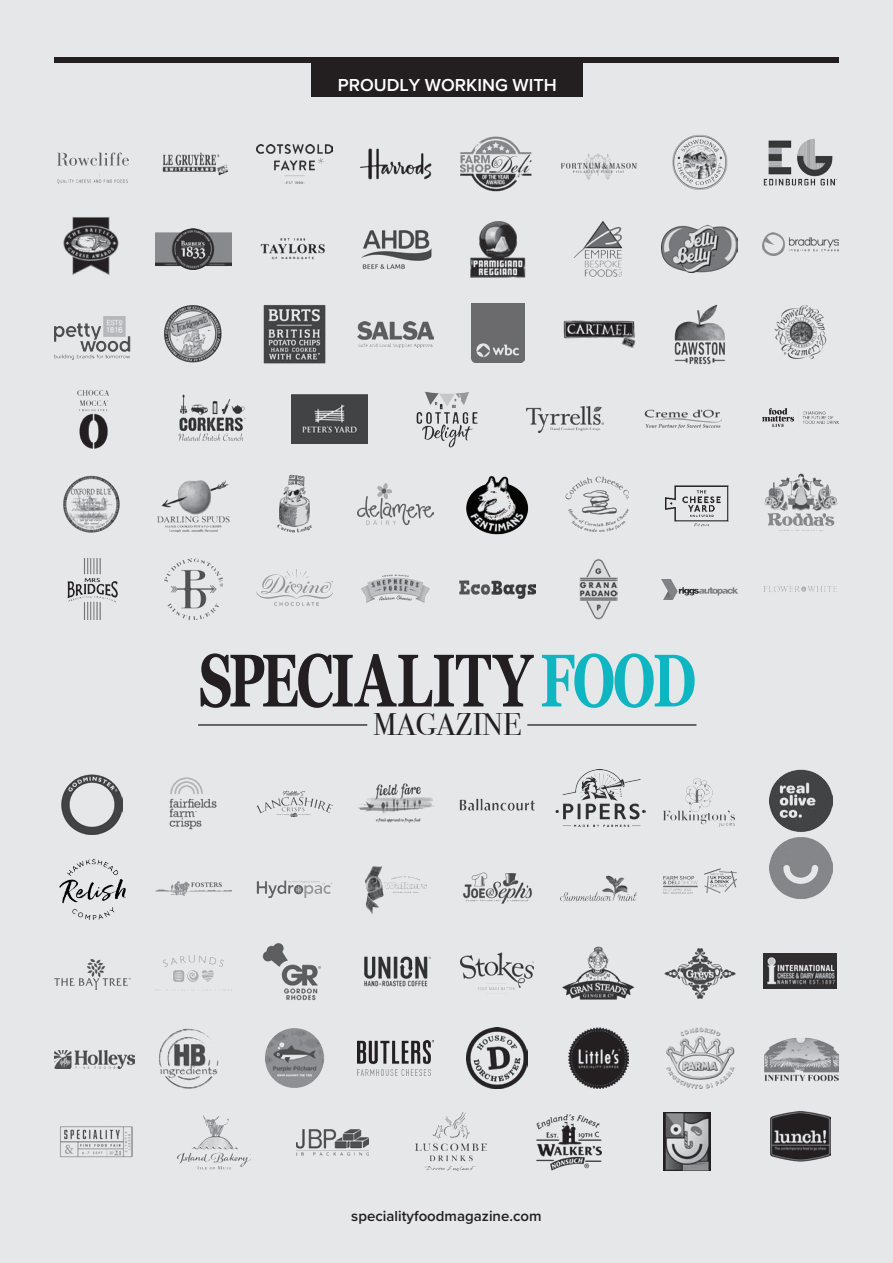
<style>
.page{position:relative;width:893px;height:1263px;background:#e6e7e9}
.page>*{position:absolute;margin:0;border:0;box-sizing:border-box;transform-origin:0 0}
.t1{font:700 74.55px "Georgia";letter-spacing:-.05em;color:#231f20;scale:.7 1}
.t2{font:31.2px "Bodoni Svty Two OSITCTT";color:#231f20}
.t3{font:600 18px "Proxima Nova";color:#fff}
.t4{font:600 15px "Proxima Nova";color:#231f20}
.s1{color:#0fb6c1}
</style>
<div class="page">
<div style="left:54px;top:57px;width:785px;height:6px;background:#231f20"></div>
<div style="left:311px;top:62px;width:272px;height:34px;background:#231f20"></div>
<img style="left:762px;top:233px;width:76px;height:22px">
<img style="left:162px;top:152px;width:67px;height:24px">
<img style="left:257px;top:144px;width:76px;height:40px">
<img style="left:360px;top:148px;width:72px;height:32px">
<img style="left:461px;top:136px;width:71px;height:56px">
<img style="left:561px;top:153px;width:75px;height:27px">
<img style="left:556px;top:770px;width:89px;height:56px">
<img style="left:63px;top:217px;width:56px;height:58px">
<img style="left:155px;top:228px;width:76px;height:42px">
<img style="left:260px;top:238px;width:65px;height:22px">
<img style="left:361px;top:230px;width:71px;height:40px">
<img style="left:470px;top:221px;width:56px;height:57px">
<img style="left:573px;top:221px;width:50px;height:56px">
<img style="left:662px;top:225px;width:76px;height:48px">
<img style="left:763px;top:138px;width:75px;height:48px">
<img style="left:54px;top:316px;width:76px;height:43px">
<img style="left:164px;top:305px;width:58px;height:58px">
<img style="left:263px;top:305px;width:63px;height:59px">
<img style="left:358px;top:321px;width:76px;height:26px">
<img style="left:472px;top:304px;width:53px;height:59px">
<img style="left:563px;top:320px;width:73px;height:28px">
<img style="left:674px;top:304px;width:52px;height:60px">
<img style="left:77px;top:390px;width:32px;height:59px">
<img style="left:178px;top:394px;width:68px;height:47px">
<img style="left:291px;top:395px;width:76px;height:49px">
<img style="left:416px;top:391px;width:62px;height:57px">
<img style="left:527px;top:406px;width:76px;height:26px">
<img style="left:645px;top:409px;width:76px;height:20px">
<img style="left:774px;top:305px;width:53px;height:55px">
<img style="left:63px;top:475px;width:57px;height:58px">
<img style="left:157px;top:480px;width:73px;height:52px">
<img style="left:277px;top:474px;width:35px;height:59px">
<img style="left:358px;top:483px;width:76px;height:42px">
<img style="left:466px;top:476px;width:63px;height:59px">
<img style="left:565px;top:476px;width:64px;height:56px">
<img style="left:666px;top:485px;width:63px;height:42px">
<img style="left:763px;top:408px;width:76px;height:18px">
<img style="left:67px;top:559px;width:51px;height:61px">
<img style="left:164px;top:559px;width:59px;height:61px">
<img style="left:257px;top:569px;width:76px;height:37px">
<img style="left:361px;top:574px;width:69px;height:29px">
<img style="left:459px;top:580px;width:76px;height:18px">
<img style="left:580px;top:559px;width:37px;height:60px">
<img style="left:662px;top:579px;width:76px;height:20px">
<img style="left:764px;top:473px;width:74px;height:58px">
<img style="left:57px;top:152px;width:72px;height:32px">
<img style="left:169px;top:777px;width:48px;height:53px">
<img style="left:257px;top:790px;width:76px;height:26px">
<img style="left:358px;top:783px;width:76px;height:40px">
<img style="left:672px;top:135px;width:56px;height:55px">
<img style="left:663px;top:778px;width:72px;height:49px">
<img style="left:764px;top:586px;width:73px;height:6px">
<img style="left:155px;top:881px;width:76px;height:14px">
<img style="left:257px;top:880px;width:76px;height:18px">
<img style="left:463px;top:872px;width:69px;height:32px">
<img style="left:459px;top:798px;width:75px;height:12px">
<img style="left:560px;top:875px;width:76px;height:26px">
<img style="left:62px;top:774px;width:61px;height:61px">
<img style="left:155px;top:956px;width:74px;height:34px">
<img style="left:262px;top:943px;width:59px;height:58px">
<img style="left:364px;top:956px;width:67px;height:31px">
<img style="left:562px;top:946px;width:73px;height:54px">
<img style="left:664px;top:948px;width:72px;height:51px">
<img style="left:770px;top:770px;width:62px;height:129px">
<img style="left:159px;top:1028px;width:60px;height:60px">
<img style="left:59px;top:859px;width:66px;height:61px">
<img style="left:265px;top:1028px;width:60px;height:60px">
<img style="left:358px;top:1040px;width:76px;height:36px">
<img style="left:467px;top:1028px;width:60px;height:60px">
<img style="left:568px;top:1028px;width:61px;height:60px">
<img style="left:666px;top:1028px;width:69px;height:60px">
<img style="left:764px;top:1037px;width:75px;height:44px">
<img style="left:54px;top:960px;width:76px;height:29px">
<img style="left:178px;top:1115px;width:73px;height:54px">
<img style="left:296px;top:1129px;width:73px;height:27px">
<img style="left:664px;top:1113px;width:47px;height:58px">
<img style="left:770px;top:1111px;width:60px;height:51px">
<img style="left:764px;top:954px;width:72px;height:34px">
<img style="left:663px;top:868px;width:73px;height:26px">
<img style="left:60px;top:1126px;width:72px;height:32px">
<img style="left:54px;top:1051px;width:81px;height:17px">
<img style="left:415px;top:1113px;width:71px;height:58px">
<img style="left:536px;top:1114px;width:66px;height:57px">
<img style="left:460px;top:952px;width:74px;height:38px">
<img style="left:365px;top:866px;width:62px;height:48px">
<hr style="left:198px;top:724px;width:169px;height:2px;background:#231f20">
<hr style="left:527px;top:724px;width:169px;height:2px;background:#231f20">
<p class="t3" style="left:338px;top:71px;width:221px">PROUDLY WORKING WITH</p>
<p class="t1" style="left:199px;top:624px;width:712px">SPECIALITY <span class="s1">FOOD</span></p>
<p class="t2" style="left:373px;top:706px;width:149px">MAGAZINE</p>
<p class="t4" style="left:351px;top:1205px;width:192px">specialityfoodmagazine.com</p>
</div>
